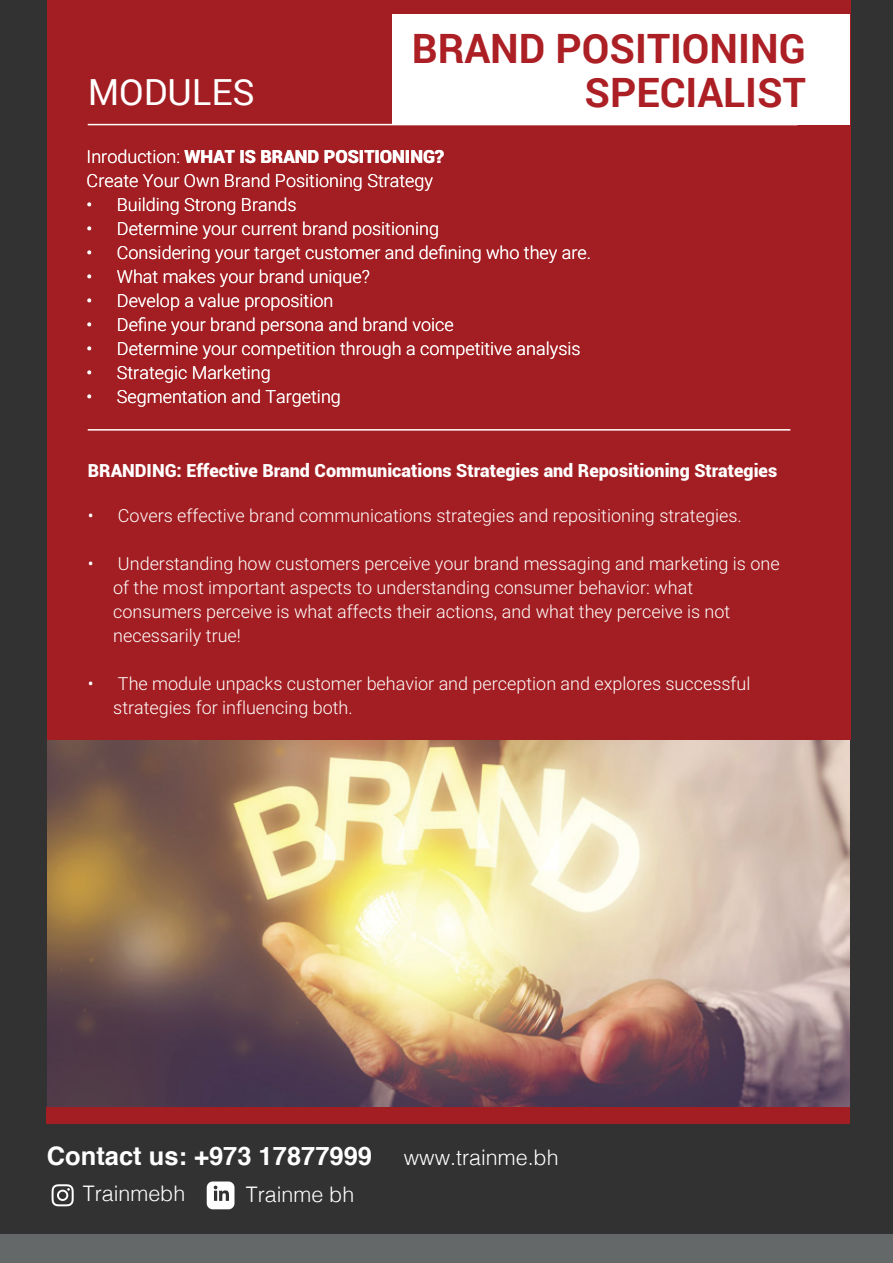
<style>
.page{position:relative;width:893px;height:1263px;background:#fff}
.page>*{position:absolute;margin:0;border:0;box-sizing:border-box;transform-origin:0 0}
.t1{font:700 40.5px/44.2px "Roboto";color:#ac1f24;text-align:right}
.t2{font:36px "Roboto";color:#fff}
.t3{font:700 25.5px "Helvetica";color:#fff}
.t4{font:300 21.45px "Helvetica";color:#fff}
.t5{font:300 18px/24px "Roboto";color:#fff}
.t6{font:900 18px "Roboto";color:#fff}
.s1{font-weight:900}
.s2{font-weight:300;font-size:21.45px}
</style>
<div class="page">
<div style="left:0;top:0;width:893px;height:1234px;background:#333232"></div>
<img style="left:47px;top:740px;width:803px;height:367px">
<div style="left:47px;top:0;width:803px;height:740px;background:#a31e22"></div>
<div style="left:47px;top:1107px;width:803px;height:17px;background:#a31e22"></div>
<div style="left:393px;top:14px;width:457px;height:111px;background:#fff"></div>
<hr style="left:88px;top:124px;width:710px;height:1px;background:#fff">
<svg style="left:52px;top:1184px;width:22px;height:22px"></svg>
<div style="left:207px;top:1181px;width:27px;height:28px;background:#fff;border-radius:6px"></div>
<svg style="left:214px;top:1185px;width:15px;height:16px"></svg>
<hr style="left:88px;top:429px;width:702px;height:2px;background:#fff">
<div style="left:0;top:1234px;width:893px;height:29px;background:#656869"></div>
<h2 class="t2" style="left:88px;top:67px;width:169px">MODULES</h2>
<h1 class="t1" style="left:412px;top:25px;width:396px">BRAND POSITIONING<br>SPECIALIST</h1>
<p class="t5" style="left:87px;top:144px;width:359px">Inroduction: <span class="s1">WHAT IS BRAND POSITIONING?<br></span>Create Your Own Brand Positioning Strategy</p>
<p class="t5" style="left:87px;top:192px;width:212px">• Building Strong Brands</p>
<p class="t5" style="left:87px;top:216px;width:354px">• Determine your current brand positioning</p>
<p class="t5" style="left:87px;top:240px;width:506px">• Considering your target customer and defining who they are.</p>
<p class="t5" style="left:87px;top:264px;width:285px">• What makes your brand unique?</p>
<p class="t5" style="left:87px;top:288px;width:248px">• Develop a value proposition</p>
<p class="t5" style="left:87px;top:312px;width:369px">• Define your brand persona and brand voice</p>
<p class="t5" style="left:87px;top:336px;width:495px">• Determine your competition through a competitive analysis</p>
<p class="t5" style="left:87px;top:360px;width:186px">• Strategic Marketing</p>
<p class="t5" style="left:87px;top:384px;width:256px">• Segmentation and Targeting</p>
<p class="t6" style="left:88px;top:458px;width:691px">BRANDING: Effective Brand Communications Strategies and Repositioning Strategies</p>
<p class="t5" style="left:88px;top:503px;width:655px">• Covers effective brand communications strategies and repositioning strategies.</p>
<p class="t5" style="left:113px;top:551px;width:668px;text-indent:-26px">• Understanding how customers perceive your brand messaging and marketing is one of the most important aspects to understanding consumer behavior: what consumers perceive is what affects their actions, and what they perceive is not necessarily true!</p>
<p class="t5" style="left:113px;top:671px;width:639px;text-indent:-26px">• The module unpacks customer behavior and perception and explores successful strategies for influencing both.</p>
<h3 class="t3" style="left:47px;top:1135px;width:513px">Contact us: +973 17877999 <span class="s2">www.trainme.bh</span></h3>
<p class="t4" style="left:83px;top:1175px;width:104px">Trainmebh</p>
<p class="t4" style="left:246px;top:1176px;width:110px">Trainme bh</p>
</div>
